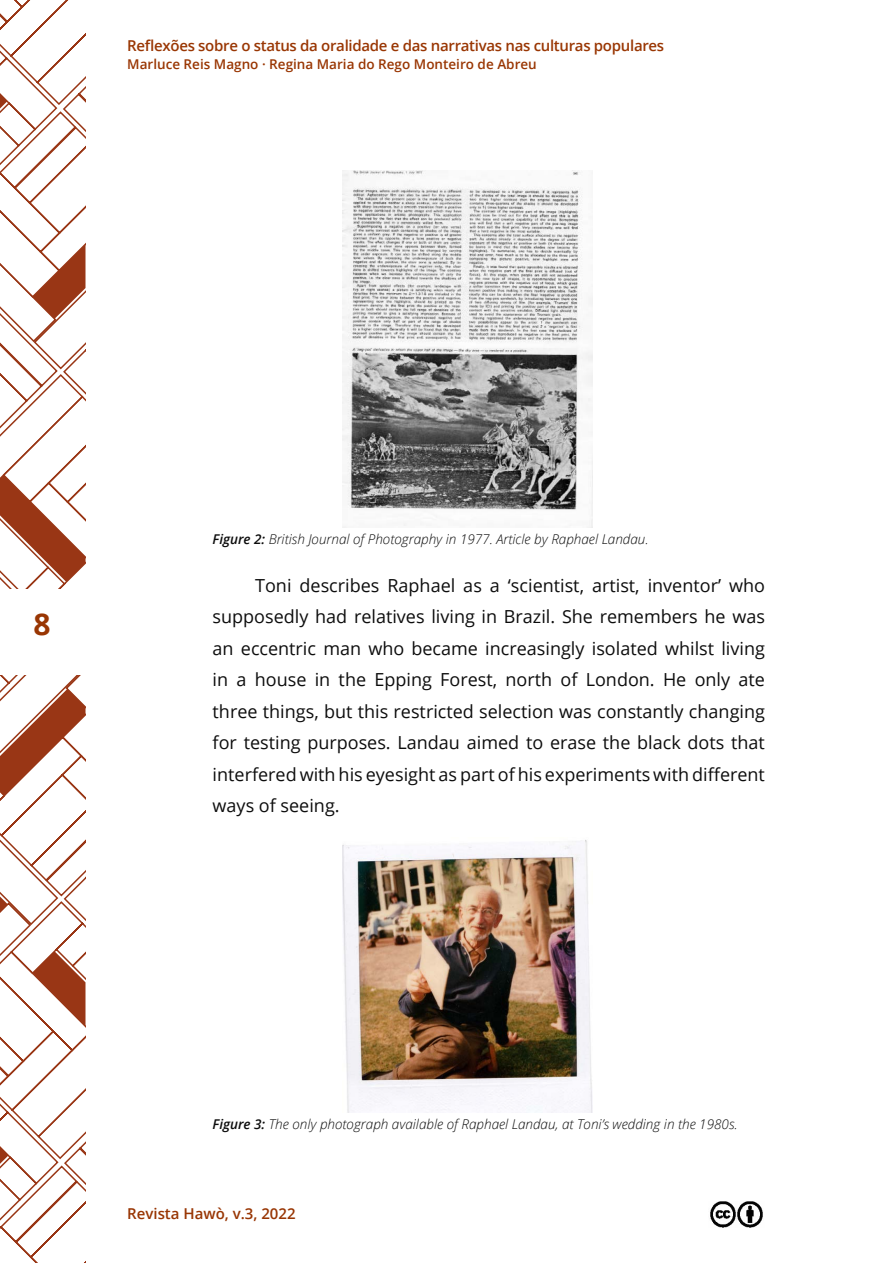
<style>
.page{position:relative;width:893px;height:1263px;background:#fff}
.page>*{position:absolute;margin:0;border:0;box-sizing:border-box;transform-origin:0 0}
.t1{font:700 30px "Open Sans";color:#993603}
.t2{font:18px/31.5px "Open Sans";color:#0d0d0d;text-align:justify}
.t3{font:600 15px "Open Sans";letter-spacing:-.02em;color:#993603}
.t4{font:600 15px "Open Sans";color:#983503}
.t5{font:italic 300 13.5px "Open Sans";color:#0d0d0d}
.t6{font:600 13.5px "Open Sans";color:#993603}
.s1{font-weight:600}
</style>
<div class="page">
<svg style="left:0;top:1px;width:86px;height:1262px"></svg>
<div style="left:0;top:590px;width:91px;height:85px;background:#fff"></div>
<img style="left:710px;top:1202px;width:25px;height:25px">
<img style="left:735px;top:1202px;width:28px;height:25px">
<img style="left:343px;top:170px;width:250px;height:358px">
<img style="left:343px;top:840px;width:250px;height:272px">
<p class="t3" style="left:127px;top:35px;width:538px">Reflexões sobre o status da oralidade e das narrativas nas culturas populares</p>
<p class="t6" style="left:127px;top:55px;width:411px">Marluce Reis Magno · Regina Maria do Rego Monteiro de Abreu</p>
<h1 class="t1" style="left:33px;top:603px;width:19px">8</h1>
<p class="t5" style="left:213px;top:530px;width:437px"><span class="s1">Figure 2:</span> British Journal of Photography in 1977. Article by Raphael Landau.</p>
<p class="t2" style="left:213px;top:569px;width:554px;text-indent:43px">Toni describes Raphael as a ‘scientist, artist, inventor’ who supposedly had relatives living in Brazil. She remembers he was an eccentric man who became increasingly isolated whilst living in a house in the Epping Forest, north of London. He only ate three things, but this restricted selection was constantly changing for testing purposes. Landau aimed to erase the black dots that interfered with his eyesight as part of his experiments with different ways of seeing.</p>
<p class="t5" style="left:213px;top:1114px;width:527px"><span class="s1">Figure 3:</span> The only photograph available of Raphael Landau, at Toni’s wedding in the 1980s.</p>
<p class="t4" style="left:127px;top:1203px;width:170px">Revista Hawò, v.3, 2022</p>
</div>
